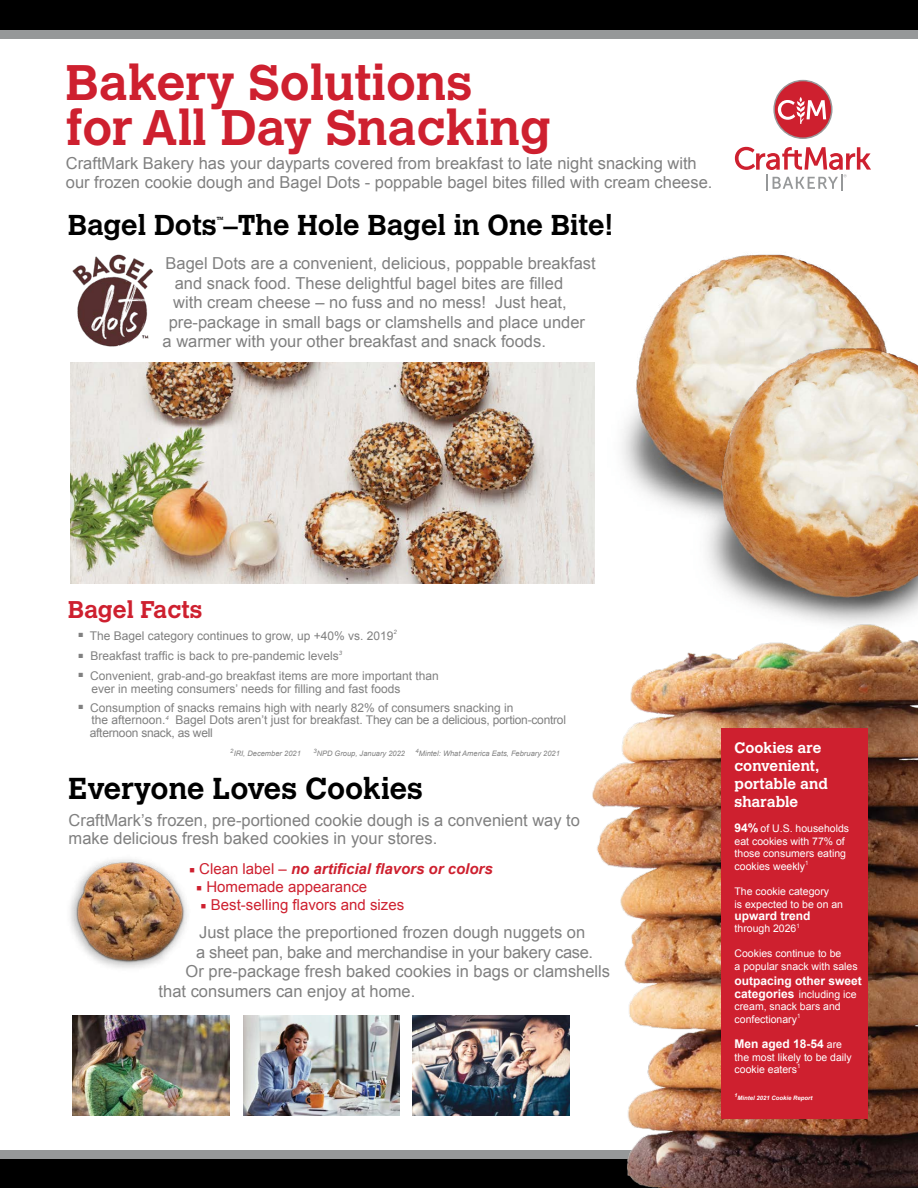
<style>
.page{position:relative;width:918px;height:1188px;background:#fff}
.page>*{position:absolute;margin:0;border:0;box-sizing:border-box;transform-origin:0 0}
.t1{font:700 49.5px/45px "Calvert";color:#ce202f}
.t2{font:700 30px "Calvert";color:#000}
.t3{font:700 28.5px "Calvert";color:#000}
.t4{font:700 24px "Calvert";color:#ce202f}
.t5{font:16.5px/19.5px "Arial";color:#808080}
.t6{font:16.5px "Arial";letter-spacing:-.02em;color:#808080}
.t7{font:15px "Arial";color:#ce202f}
.t8{font:700 15px/18px "Calvert";color:#fff}
.t9{font:italic 700 15px "Arial";color:#ce202f}
.t10{font:12px/12.8px "Arial";color:#808080}
.t11{font:700 12px "Arial";color:#fff}
.t12{font:10.5px/12.6px "Arial";color:#fff}
.t13{font:italic 7.5px "Arial";color:#808080}
.t14{font:italic 700 6px "Arial";color:#fff}
.t15{font:italic 6px "Arial";color:#808080}
.t16{font:italic 700 5.25px "Arial";color:#fff}
.t17{font:700 4.5px "Calvert";color:#000}
.s1{font-size:9px}
.s2{font-family:"Minion Pro";font-weight:400;font-style:normal}
.s3{font-weight:400;font-style:normal}
.s4{font-family:"Minion Pro"}
.s5{font-weight:700;font-size:12px}
.s6{font-weight:400;font-size:10.5px}
</style>
<div class="page">
<div style="left:0;top:1156px;width:918px;height:32px;background:#000"></div>
<div style="left:0;top:0;width:918px;height:35px;background:#000"></div>
<div style="left:0;top:30px;width:918px;height:9px;background:#969899"></div>
<div style="left:0;top:1150px;width:918px;height:8px;background:#969899"></div>
<img style="left:575px;top:642px;width:343px;height:546px">
<div style="left:721px;top:728px;width:147px;height:391px;background:#ce202f"></div>
<img style="left:594px;top:254px;width:285px;height:287px">
<img style="left:656px;top:329px;width:262px;height:313px">
<img style="left:70px;top:362px;width:524px;height:221px">
<img style="left:72px;top:254px;width:81px;height:93px">
<img style="left:70px;top:859px;width:117px;height:109px">
<img style="left:243px;top:1016px;width:157px;height:99px">
<img style="left:73px;top:1016px;width:156px;height:99px">
<img style="left:413px;top:1016px;width:156px;height:99px">
<svg style="left:773px;top:80px;width:60px;height:59px"></svg>
<svg style="left:735px;top:147px;width:136px;height:44px"></svg>
<h1 class="t1" style="left:66px;top:59px;width:487px">Bakery Solutions for All Day Snacking</h1>
<p class="t5" style="left:66px;top:153px;width:648px">CraftMark Bakery has your dayparts covered from breakfast to late night snacking with our frozen cookie dough and Bagel Dots - poppable bagel bites filled with cream cheese.</p>
<h3 class="t3" style="left:68px;top:207px;width:547px">Bagel Dots –The Hole Bagel in One Bite!</h3>
<p class="t17" style="left:217px;top:215px;width:8px">TM</p>
<p class="t5" style="left:166px;top:254px;width:432px">Bagel Dots are a convenient, delicious, poppable breakfast</p>
<p class="t5" style="left:175px;top:273px;width:390px">and snack food. These delightful bagel bites are filled</p>
<p class="t5" style="left:173px;top:293px;width:395px">with cream cheese – no fuss and no mess! Just heat,</p>
<p class="t5" style="left:169px;top:312px;width:418px">pre-package in small bags or clamshells and place under</p>
<p class="t5" style="left:163px;top:332px;width:385px">a warmer with your other breakfast and snack foods.</p>
<h3 class="t4" style="left:68px;top:594px;width:136px">Bagel Facts</h3>
<p class="t10" style="left:78px;top:629px;width:317px"><sup>■</sup> The Bagel category continues to grow, up +40% vs. 2019</p>
<p class="t15" style="left:393px;top:628px;width:5px">2</p>
<p class="t10" style="left:78px;top:649px;width:266px"><span class="s1">■</span> Breakfast traffic is back to pre-pandemic levels<sup>3</sup></p>
<p class="t10" style="left:91px;top:670px;width:349px;text-indent:-13px"><sup>■</sup> Convenient, grab-and-go breakfast items are more important than ever in meeting consumers’ needs for filling and fast foods</p>
<p class="t10" style="left:90px;top:701px;width:478px;text-indent:-12px"><sup>■</sup> Consumption of snacks remains high with nearly 82% of consumers snacking in<br>the afternoon.<sup>4</sup> Bagel Dots aren’t just for breakfast. They can be a delicious, portion-control afternoon snack, as well</p>
<p class="t13" style="left:230px;top:749px;width:72px"><sup>2</sup>IRI, December 2021</p>
<p class="t13" style="left:313px;top:749px;width:93px"><sup>3</sup>NPD Group, January 2022</p>
<p class="t13" style="left:415px;top:749px;width:146px"><sup>4</sup>Mintel: What America Eats, February 2021</p>
<h2 class="t2" style="left:69px;top:769px;width:356px">Everyone Loves Cookies</h2>
<p class="t5" style="left:69px;top:811px;width:513px;line-height:18px">CraftMark’s frozen, pre-portioned cookie dough is a convenient way to make delicious fresh baked cookies in your stores.</p>
<p class="t9" style="left:189px;top:859px;width:305px"><span class="s2">■</span> <span class="s3">Clean label –</span> no artificial flavors or colors</p>
<p class="t7" style="left:196px;top:876px;width:173px"><span class="s4">■</span> Homemade appearance</p>
<p class="t7" style="left:201px;top:894px;width:205px"><span class="s4">■</span> Best-selling flavors and sizes</p>
<p class="t5" style="left:199px;top:923px;width:388px">Just place the preportioned frozen dough nuggets on</p>
<p class="t6" style="left:196px;top:941px;width:399px">a sheet pan, bake and merchandise in your bakery case.</p>
<p class="t5" style="left:186px;top:962px;width:426px">Or pre-package fresh baked cookies in bags or clamshells</p>
<p class="t5" style="left:159px;top:981px;width:258px">that consumers can enjoy at home.</p>
<p class="t8" style="left:735px;top:739px;width:95px">Cookies are convenient, portable and sharable</p>
<p class="t12" style="left:735px;top:822px;width:116px"><span class="s5">94%</span> of U.S. households eat cookies with 77% of those consumers eating cookies weekly<sup>1</sup></p>
<p class="t12" style="left:735px;top:885px;width:110px">The cookie category<br>is expected to be on an</p>
<p class="t11" style="left:735px;top:908px;width:78px">upward trend</p>
<p class="t12" style="left:735px;top:922px;width:67px">through 2026<sup>1</sup></p>
<p class="t12" style="left:735px;top:948px;width:125px">Cookies continue to be<br>a popular snack with sales</p>
<p class="t11" style="left:735px;top:973px;width:129px">outpacing other sweet</p>
<p class="t12" style="left:735px;top:988px;width:123px"><span class="s5">categories</span> including ice cream, snack bars and confectionary<sup>1</sup></p>
<p class="t11" style="left:735px;top:1036px;width:109px">Men aged 18-54 <span class="s6">are</span></p>
<p class="t12" style="left:735px;top:1051px;width:119px;line-height:12px">the most likely to be daily cookie eaters<sup>1</sup></p>
<p class="t16" style="left:735px;top:1091px;width:4px">1</p>
<p class="t14" style="left:737px;top:1094px;width:77px">Mintel 2021 Cookie Report</p>
</div>
